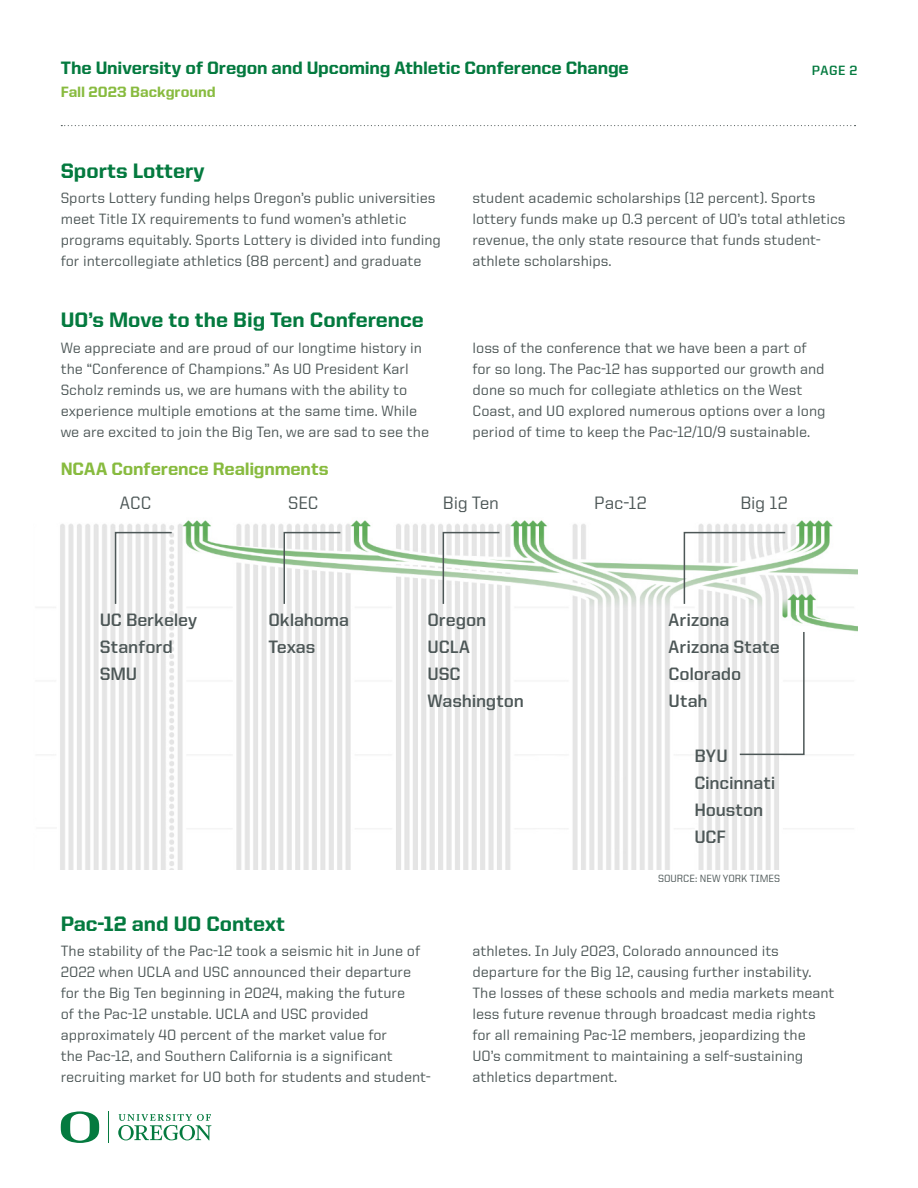
<style>
.page{position:relative;width:918px;height:1188px;background:#fff}
.page>*{position:absolute;margin:0;border:0;box-sizing:border-box;transform-origin:0 0}
.Subhead{font:800 21px "United Sans Reg";color:#047a3f}
.A_head{font:700 18px "United Sans Reg";letter-spacing:-.01em;color:#4d5757}
.A_head-2{font:800 18px "United Sans Reg";letter-spacing:-.01em;color:#047a3f}
.A_head-3{font:800 18px "United Sans Reg";letter-spacing:-.01em;color:#88bb3f}
.A_head-4{font:500 18px "United Sans Reg";letter-spacing:-.01em;color:#4d5757}
.Body_Text{font:500 15px/21px "United Sans Reg";color:#4d5757}
.A_head-5{font:800 15px "United Sans Reg";color:#88bb3f}
.All_Caps_Head1{font:700 13.5px "United Sans Reg";color:#047a3f}
.Body_Text-2{font:500 10.5px "United Sans Reg";color:#4d5757}
</style>
<div class="page">
<svg style="left:61px;top:125px;width:795px;height:1px"></svg>
<img style="left:53px;top:520px;width:804px;height:350px">
<svg style="left:114px;top:531px;width:59px;height:74px"></svg>
<svg style="left:283px;top:531px;width:59px;height:74px"></svg>
<svg style="left:442px;top:531px;width:59px;height:74px"></svg>
<svg style="left:683px;top:531px;width:104px;height:74px"></svg>
<svg style="left:738px;top:630px;width:67px;height:126px"></svg>
<svg style="left:118px;top:1114px;width:93px;height:26px"></svg>
<svg style="left:61px;top:1111px;width:38px;height:32px"></svg>
<hr style="left:109px;top:1111px;width:1px;height:32px;background:#047a3f">
<p class="A_head-2" style="left:61px;top:58px;width:570px">The University of Oregon and Upcoming Athletic Conference Change</p>
<p class="A_head-5" style="left:61px;top:84px;width:157px">Fall 2023 Background</p>
<p class="All_Caps_Head1" style="left:812px;top:63px;width:47px">PAGE 2</p>
<p class="Subhead" style="left:61px;top:159px;width:145px">Sports Lottery</p>
<p class="Body_Text" style="left:61px;top:187px;width:382px">Sports Lottery funding helps Oregon’s public universities meet Title IX requirements to fund women’s athletic programs equitably. Sports Lottery is divided into funding for intercollegiate athletics (88 percent) and graduate</p>
<p class="Body_Text" style="left:472px;top:187px;width:375px">student academic scholarships (12 percent). Sports lottery funds make up 0.3 percent of UO’s total athletics revenue, the only state resource that funds student&shy;athlete scholarships.</p>
<p class="Subhead" style="left:61px;top:308px;width:365px">UO’s Move to the Big Ten Conference</p>
<p class="Body_Text" style="left:61px;top:337px;width:370px">We appreciate and are proud of our longtime history in the “Conference of Champions.” As UO President Karl Scholz reminds us, we are humans with the ability to experience multiple emotions at the same time. While we are excited to join the Big Ten, we are sad to see the</p>
<p class="Body_Text" style="left:472px;top:337px;width:355px">loss of the conference that we have been a part of for so long. The Pac-12 has supported our growth and done so much for collegiate athletics on the West Coast, and UO explored numerous options over a long period of time to keep the Pac-12/10/9 sustainable.</p>
<p class="A_head-3" style="left:61px;top:459px;width:270px">NCAA Conference Realignments</p>
<p class="A_head-4" style="left:120px;top:493px;width:33px">ACC</p>
<p class="A_head-4" style="left:288px;top:493px;width:32px">SEC</p>
<p class="A_head-4" style="left:443px;top:493px;width:58px">Big Ten</p>
<p class="A_head-4" style="left:594px;top:493px;width:54px">Pac-12</p>
<p class="A_head-4" style="left:740px;top:493px;width:49px">Big 12</p>
<p class="A_head" style="left:100px;top:610px;width:99px">UC Berkeley</p>
<p class="A_head" style="left:100px;top:637px;width:75px">Stanford</p>
<p class="A_head" style="left:100px;top:664px;width:39px">SMU</p>
<p class="A_head" style="left:268px;top:610px;width:82px">Oklahoma</p>
<p class="A_head" style="left:268px;top:637px;width:48px">Texas</p>
<p class="A_head" style="left:428px;top:610px;width:60px">Oregon</p>
<p class="A_head" style="left:428px;top:637px;width:44px">UCLA</p>
<p class="A_head" style="left:428px;top:664px;width:35px">USC</p>
<p class="A_head" style="left:428px;top:691px;width:98px">Washington</p>
<p class="A_head" style="left:669px;top:610px;width:62px">Arizona</p>
<p class="A_head" style="left:669px;top:637px;width:113px">Arizona State</p>
<p class="A_head" style="left:669px;top:664px;width:74px">Colorado</p>
<p class="A_head" style="left:669px;top:691px;width:41px">Utah</p>
<p class="A_head" style="left:694px;top:746px;width:35px">BYU</p>
<p class="A_head" style="left:694px;top:773px;width:83px">Cincinnati</p>
<p class="A_head" style="left:694px;top:800px;width:70px">Houston</p>
<p class="A_head" style="left:694px;top:827px;width:33px">UCF</p>
<p class="Body_Text-2" style="left:658px;top:873px;width:123px">SOURCE: NEW YORK TIMES</p>
<p class="Subhead" style="left:61px;top:912px;width:226px">Pac-12 and UO Context</p>
<p class="Body_Text" style="left:61px;top:940px;width:371px">The stability of the Pac-12 took a seismic hit in June of 2022 when UCLA and USC announced their departure for the Big Ten beginning in 2024, making the future<br>of the Pac-12 unstable. UCLA and USC provided approximately 40 percent of the market value for<br>the Pac-12, and Southern California is a significant recruiting market for UO both for students and student-</p>
<p class="Body_Text" style="left:472px;top:940px;width:364px">athletes. In July 2023, Colorado announced its departure for the Big 12, causing further instability.<br>The losses of these schools and media markets meant less future revenue through broadcast media rights for all remaining Pac-12 members, jeopardizing the UO’s commitment to maintaining a self-sustaining athletics department.</p>
</div>
